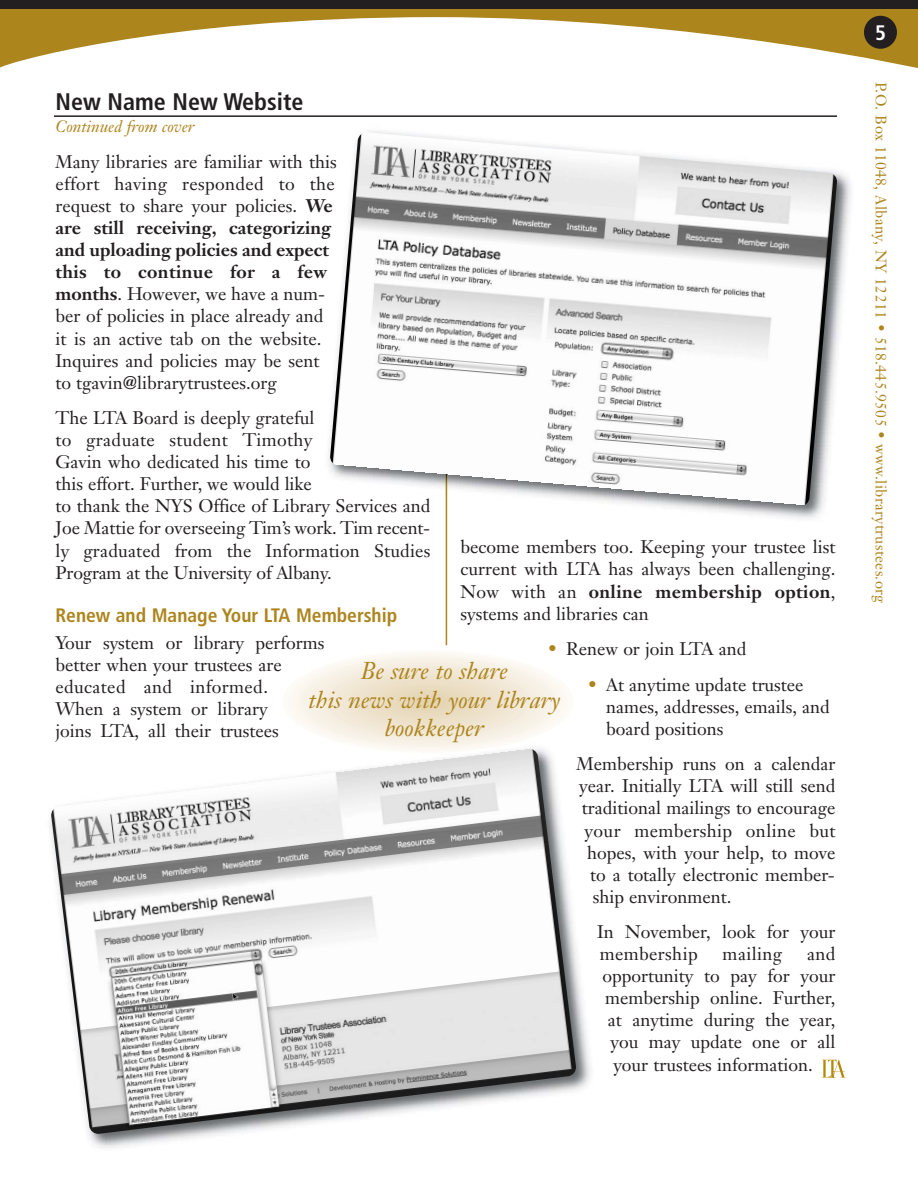
<style>
.page{position:relative;width:918px;height:1188px;background:#fff}
.page>*{position:absolute;margin:0;border:0;box-sizing:border-box;transform-origin:0 0}
.t1{font:italic 24px/28.8px "Janson Text";color:#ad851d;text-align:center}
.t2{font:700 condensed 24px "Frutiger";color:#231f20}
.t3{font:700 condensed 21px "Frutiger";color:#fff}
.t4{font:700 condensed 19.5px "Frutiger";color:#ad851d}
.t5{font:18px/22px "Janson Text";color:#231f20}
.t6{font:18px "Janson Text";letter-spacing:.02em;color:#231f20}
.t7{font:italic 16.5px "Janson Text";color:#ad851d}
.t8{font:15px "Janson Text";letter-spacing:.025em;color:#ad851d}
.s1{font-weight:700}
.s2{color:#ad851d}
</style>
<div class="page">
<hr style="left:446px;top:153px;width:1px;height:492px;background:#ad851d">
<svg style="left:0;top:9px;width:918px;height:59px"></svg>
<div style="left:0;top:0;width:918px;height:9px;background:#231f20"></div>
<div style="left:864px;top:16px;width:33px;height:33px;background:#231f20;border-radius:50%"></div>
<svg style="left:822px;top:1060px;width:24px;height:18px"></svg>
<img style="left:50px;top:820px;width:541px;height:328px">
<img style="left:51px;top:754px;width:526px;height:380px">
<img style="left:328px;top:131px;width:523px;height:397px">
<img style="left:330px;top:132px;width:507px;height:373px">
<img style="left:289px;top:652px;width:278px;height:102px">
<img style="left:441px;top:745px;width:71px;height:9px">
<hr style="left:54px;top:115px;width:783px;height:2px;background:#231f20">
<h1 class="t2" style="left:55px;top:87px;width:250px">New Name New Website</h1>
<p class="t7" style="left:55px;top:116px;width:141px">Continued from cover</p>
<p class="t5" style="left:55px;top:151px;width:283px">Many libraries are familiar with this effort having responded to the request to share your policies. <span class="s1">We are still receiving, categorizing and uploading policies and expect this to continue for a few months</span>. However, we have a num&shy;ber of policies in place already and it is an active tab on the website.<br>Inquires and policies may be sent to tgavin@librarytrustees.org</p>
<p class="t5" style="left:55px;top:407px;width:376px">The LTA Board is deeply grateful<br>to graduate student Timothy<br>Gavin who dedicated his time to<br>this effort. Further, we would like<br>to thank the NYS Office of Library Services and Joe Mattie for overseeing Tim’s work. Tim recent&shy;ly graduated from the Information Studies Program at the University of Albany.</p>
<p class="t4" style="left:55px;top:604px;width:343px">Renew and Manage Your LTA Membership</p>
<p class="t5" style="left:55px;top:632px;width:271px">Your system or library performs better when your trustees are educated and informed.<br>When a system or library<br>joins LTA, all their trustees</p>
<p class="t5" style="left:460px;top:536px;width:377px;text-align:justify">become members too. Keeping your trustee list current with LTA has always been challenging.<br>Now with an <span class="s1">online membership option</span>, systems and libraries can</p>
<p class="t5" style="left:548px;top:638px;width:200px"><span class="s2">•</span> Renew or join LTA and</p>
<p class="t5" style="left:606px;top:673px;width:225px;text-indent:-19px"><span class="s2">•</span> At anytime update trustee names, addresses, emails, and board positions</p>
<p class="t5" style="left:576px;top:753px;width:261px">Membership runs on a calendar</p>
<p class="t5" style="left:579px;top:775px;width:258px">year. Initially LTA will still send</p>
<p class="t5" style="left:582px;top:797px;width:255px">traditional mailings to encourage</p>
<p class="t6" style="left:585px;top:819px;width:252px">your membership online but</p>
<p class="t5" style="left:587px;top:841px;width:250px">hopes, with your help, to move</p>
<p class="t5" style="left:590px;top:863px;width:246px">to a totally electronic member-</p>
<p class="t5" style="left:593px;top:885px;width:140px">ship environment.</p>
<p class="t5" style="left:597px;top:921px;width:240px">In November, look for your membership</p>
<h1 class="t1" style="left:308px;top:656px;width:254px">Be sure to share<br>this news with your library bookkeeper</h1>
<p class="t6" style="left:723px;top:943px;width:61px">mailing</p>
<p class="t5" style="left:807px;top:943px;width:30px">and</p>
<p class="t5" style="left:603px;top:965px;width:234px">opportunity to pay for your</p>
<p class="t5" style="left:605px;top:987px;width:232px">membership online. Further,</p>
<p class="t5" style="left:608px;top:1009px;width:229px">at anytime during the year,</p>
<p class="t5" style="left:611px;top:1031px;width:226px">you may update one or all</p>
<p class="t5" style="left:613px;top:1053px;width:201px">your trustees information.</p>
<p class="t3" style="left:875px;top:20px;width:12px">5</p>
<p class="t8" style="left:891px;top:82px;width:523px;rotate:90deg">P.O. Box 11048, Albany, NY 12211 • 518.445.9505 • www.librarytrustees.org</p>
</div>
